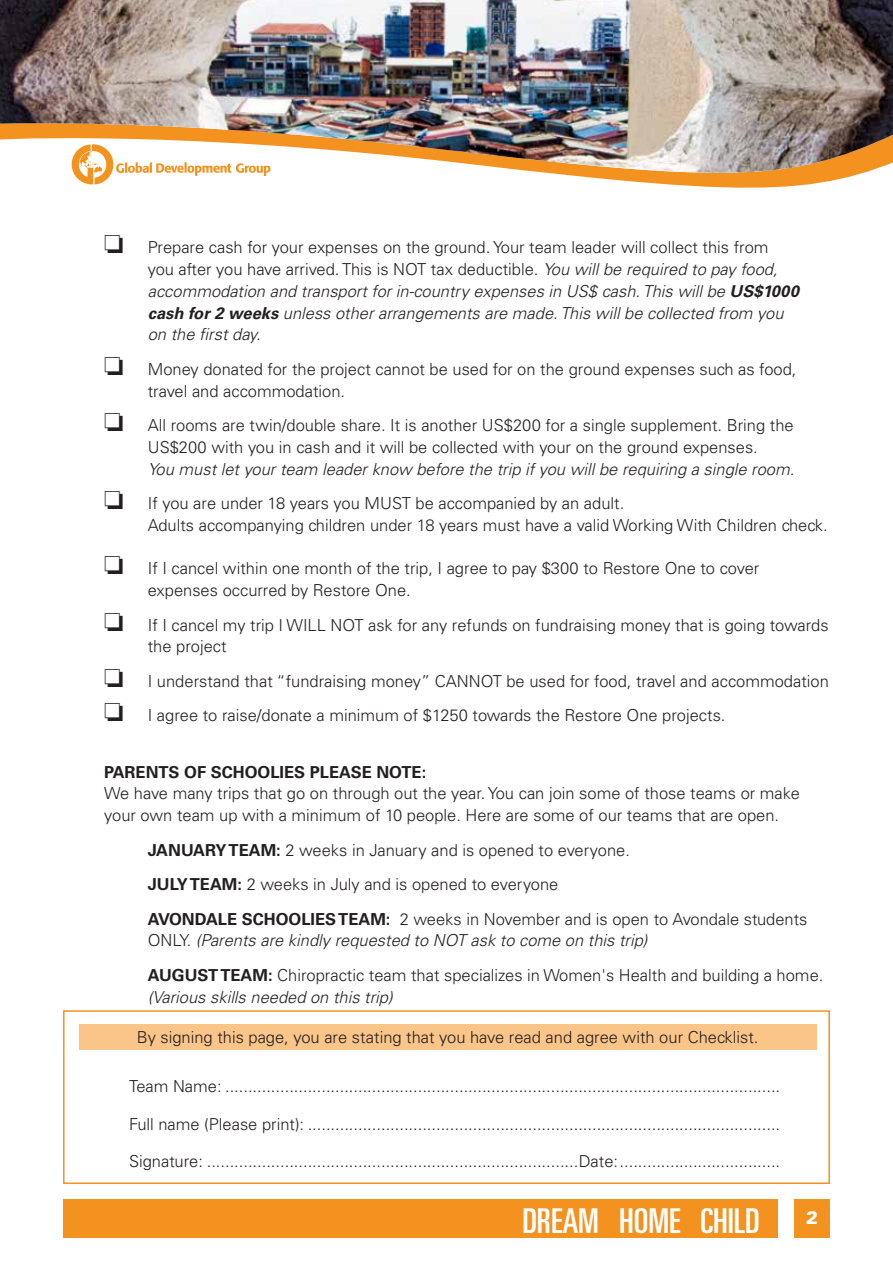
<style>
.page{position:relative;width:893px;height:1263px;background:#fff}
.page>*{position:absolute;margin:0;border:0;box-sizing:border-box;transform-origin:0 0}
.t1{font:ultra-condensed 34.2px "Univers";color:#fff;scale:1.05 1}
.t2{font:900 18px "Univers";color:#fff}
.t3{font:300 16.5px/21.8px "Univers";color:#231f20}
.t4{font:italic 300 16.5px/21.8px "Univers";color:#231f20}
.t5{font:700 16.5px "Univers";color:#231f20}
.s1{font-style:normal}
.s2{font-weight:700}
.s3{font-style:italic}
</style>
<div class="page">
<div style="left:794px;top:1199px;width:35px;height:38px;background:#f3921f"></div>
<div style="left:64px;top:1199px;width:714px;height:38px;background:#f3921f"></div>
<svg style="left:74px;top:174px;width:785px;height:11px"></svg>
<img style="left:0;top:0;width:893px;height:174px">
<div style="left:63px;top:1010px;width:767px;height:174px;border:2px solid #f3921f"></div>
<div style="left:79px;top:1024px;width:737px;height:25px;background:#fac589"></div>
<p class="t4" style="left:148px;top:237px;width:653px;text-indent:-43px">❏ <span class="s1">Prepare cash for your expenses on the ground. Your team leader will collect this from<br>you after you have arrived. This is NOT tax deductible.</span> You will be required to pay food, accommodation and transport for in-country expenses in US$ cash. This will be <span class="s2">US$1000 cash for 2 weeks</span> unless other arrangements are made. This will be collected from you on the first day.</p>
<p class="t3" style="left:148px;top:358px;width:650px;text-indent:-43px">❏ Money donated for the project cannot be used for on the ground expenses such as food, travel and accommodation.</p>
<p class="t3" style="left:104px;top:414px;width:691px;text-align:center">❏ All rooms are twin/double share. It is another US$200 for a single supplement. Bring the<br>US$200 with you in cash and it will be collected with your on the ground expenses.</p>
<p class="t4" style="left:104px;top:451px;width:692px;line-height:34.5px;text-indent:43px">You must let your team leader know before the trip if you will be requiring a single room. ❏ <span class="s1">If you are under 18 years you MUST be accompanied by an adult.</span></p>
<p class="t3" style="left:148px;top:514px;width:681px">Adults accompanying children under 18 years must have a valid Working With Children check.</p>
<p class="t3" style="left:148px;top:558px;width:613px;text-indent:-43px">❏ If I cancel within one month of the trip, I agree to pay $300 to Restore One to cover expenses occurred by Restore One.</p>
<p class="t3" style="left:148px;top:614px;width:682px;text-indent:-43px">❏ If I cancel my trip I WILL NOT ask for any refunds on fundraising money that is going towards the project</p>
<p class="t3" style="left:104px;top:664px;width:726px;line-height:34.5px">❏ I understand that “fundraising money” CANNOT be used for food, travel and accommodation ❏ I agree to raise/donate a minimum of $1250 towards the Restore One projects.</p>
<p class="t5" style="left:104px;top:762px;width:323px">PARENTS OF SCHOOLIES PLEASE NOTE:</p>
<p class="t3" style="left:104px;top:783px;width:697px">We have many trips that go on through out the year. You can join some of those teams or make your own team up with a minimum of 10 people. Here are some of our teams that are open.</p>
<p class="t3" style="left:148px;top:832px;width:661px;line-height:34.5px"><span class="s2">JANUARY TEAM:</span> 2 weeks in January and is opened to everyone.<br><span class="s2">JULY TEAM:</span> 2 weeks in July and is opened to everyone<br><span class="s2">AVONDALE SCHOOLIES TEAM:</span> 2 weeks in November and is open to Avondale students</p>
<p class="t3" style="left:148px;top:923px;width:677px;line-height:34.5px">ONLY. <span class="s3">(Parents are kindly requested to NOT ask to come on this trip)<br></span><span class="s2">AUGUST TEAM:</span> Chiropractic team that specializes in Women's Health and building a home.</p>
<p class="t4" style="left:148px;top:986px;width:246px">(Various skills needed on this trip)</p>
<p class="t3" style="left:137px;top:1026px;width:623px">By signing this page, you are stating that you have read and agree with our Checklist.</p>
<p class="t3" style="left:129px;top:1075px;width:653px">Team Name: .........................................................................................................................</p>
<p class="t3" style="left:129px;top:1113px;width:653px">Full name (Please print): .......................................................................................................</p>
<p class="t3" style="left:129px;top:1151px;width:653px">Signature: .................................................................................Date:...................................</p>
<h1 class="t1" style="left:522px;top:1201px;width:228px">DREAM HOME CHILD</h1>
<p class="t2" style="left:806px;top:1206px;width:14px">2</p>
</div>
